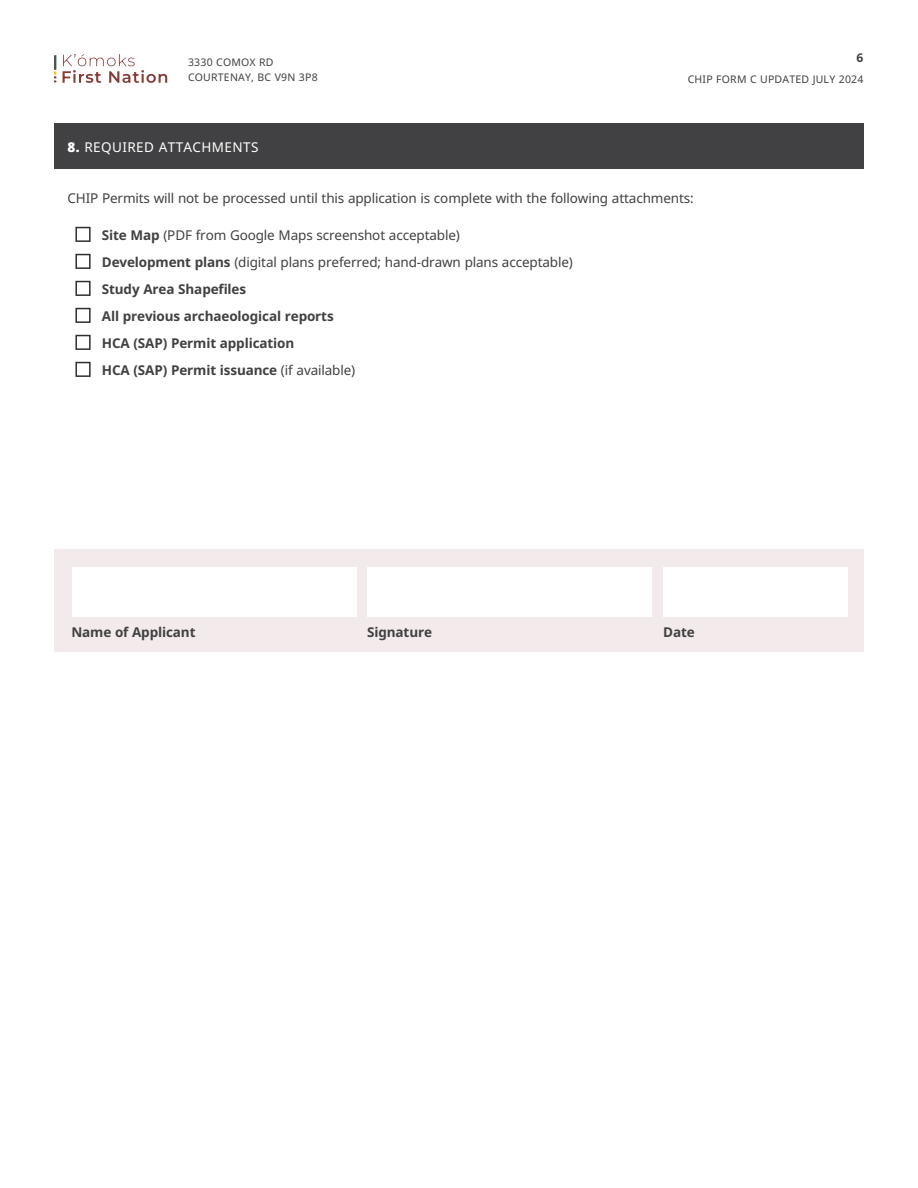
<style>
.page{position:relative;width:918px;height:1188px;background:#fff}
.page>*{position:absolute;margin:0;border:0;box-sizing:border-box;transform-origin:0 0}
.t1{font:700 13.5px/27px "Noto Sans Canadian Aboriginal";letter-spacing:-.01em;color:#414042}
.t2{font:13.5px "Noto Sans Canadian Aboriginal";letter-spacing:-.01em;color:#414042}
.t3{font:13.5px "Noto Sans Canadian Aboriginal";letter-spacing:.03em;color:#fff}
.t4{font:700 12px "Noto Sans Canadian Aboriginal";color:#414042}
.t5{font:10.5px/15px "Noto Sans Canadian Aboriginal";letter-spacing:.02em;color:#414042}
.s1{font-weight:900}
.s2{font-weight:400}
</style>
<div class="page">
<svg style="left:63px;top:54px;width:104px;height:29px"></svg>
<svg style="left:54px;top:55px;width:2px;height:28px"></svg>
<div style="left:54px;top:549px;width:810px;height:103px;background:#f3ebeb"></div>
<div style="left:72px;top:567px;width:284px;height:49px;background:#fff"></div>
<div style="left:367px;top:567px;width:285px;height:49px;background:#fff"></div>
<div style="left:664px;top:567px;width:184px;height:49px;background:#fff"></div>
<div style="left:75px;top:227px;width:16px;height:15px;border:2px solid #322e2e"></div>
<div style="left:75px;top:254px;width:16px;height:15px;border:2px solid #322e2e"></div>
<div style="left:75px;top:281px;width:16px;height:15px;border:2px solid #322e2e"></div>
<div style="left:75px;top:308px;width:16px;height:15px;border:2px solid #322e2e"></div>
<div style="left:75px;top:335px;width:16px;height:15px;border:2px solid #322e2e"></div>
<div style="left:75px;top:362px;width:16px;height:15px;border:2px solid #322e2e"></div>
<div style="left:54px;top:124px;width:810px;height:45px;background:#414042"></div>
<p class="t5" style="left:188px;top:55px;width:131px">3330 COMOX RD<br>COURTENAY, BC V9N 3P8</p>
<p class="t4" style="left:857px;top:50px;width:8px">6</p>
<p class="t5" style="left:688px;top:72px;width:177px">CHIP FORM C UPDATED JULY 2024</p>
<p class="t3" style="left:68px;top:138px;width:193px"><span class="s1">8.</span> REQUIRED ATTACHMENTS</p>
<p class="t2" style="left:68px;top:189px;width:628px">CHIP Permits will not be processed until this application is complete with the following attachments:</p>
<p class="t1" style="left:102px;top:222px;width:473px">Site Map <span class="s2">(PDF from Google Maps screenshot acceptable)<br></span>Development plans <span class="s2">(digital plans preferred; hand-drawn plans acceptable)<br></span>Study Area Shapefiles<br>All previous archaeological reports<br>HCA (SAP) Permit application<br>HCA (SAP) Permit issuance <span class="s2">(if available)</span></p>
<p class="t1" style="left:71px;top:619px;width:126px">Name of Applicant</p>
<p class="t1" style="left:367px;top:619px;width:66px">Signature</p>
<p class="t1" style="left:663px;top:619px;width:33px">Date</p>
</div>
